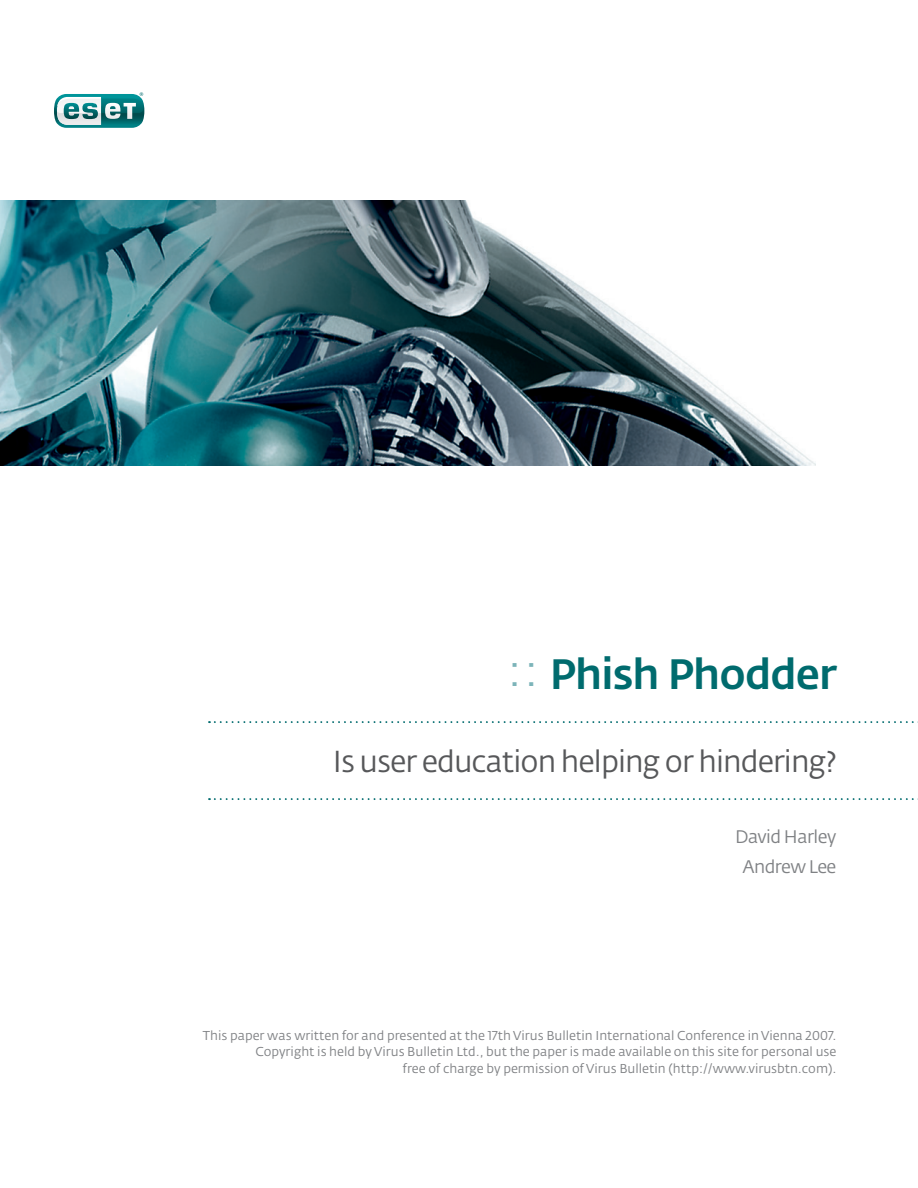
<style>
.page{position:relative;width:918px;height:1188px;background:#fff}
.page>*{position:absolute;margin:0;border:0;box-sizing:border-box;transform-origin:0 0}
.t1{font:500 42px "Fedra Sans CE";letter-spacing:-.02em;color:#006b6e}
.t2{font:30px "Fedra Sans Alt Pro";letter-spacing:-.03em;color:#57585a}
.t3{font:18px "Fedra Sans Alt Pro";letter-spacing:-.03em;color:#808285}
.Body_Text__Fedra{font:12.75px "Fedra Sans Alt Pro";color:#808285}
.s1{font-family:"Fedra Sans Alt Pro";font-weight:400;color:#7cb4b9}
</style>
<div class="page">
<img style="left:0;top:201px;width:816px;height:265px">
<svg style="left:54px;top:92px;width:90px;height:36px"></svg>
<svg style="left:209px;top:721px;width:709px;height:2px"></svg>
<svg style="left:209px;top:798px;width:709px;height:2px"></svg>
<p class="t1" style="left:508px;top:648px;width:330px"><span class="s1">::</span> Phish Phodder</p>
<p class="t2" style="left:333px;top:743px;width:506px">Is user education helping or hindering?</p>
<p class="t3" style="left:735px;top:825px;width:103px">David Harley</p>
<p class="t3" style="left:743px;top:855px;width:95px">Andrew Lee</p>
<p class="Body_Text__Fedra" style="left:203px;top:1027px;width:635px">This paper was written for and presented at the 17th Virus Bulletin International Conference in Vienna 2007.</p>
<p class="Body_Text__Fedra" style="left:256px;top:1044px;width:582px">Copyright is held by Virus Bulletin Ltd., but the paper is made available on this site for personal use</p>
<p class="Body_Text__Fedra" style="left:403px;top:1060px;width:435px">free of charge by permission of Virus Bulletin (http://www.virusbtn.com).</p>
</div>
